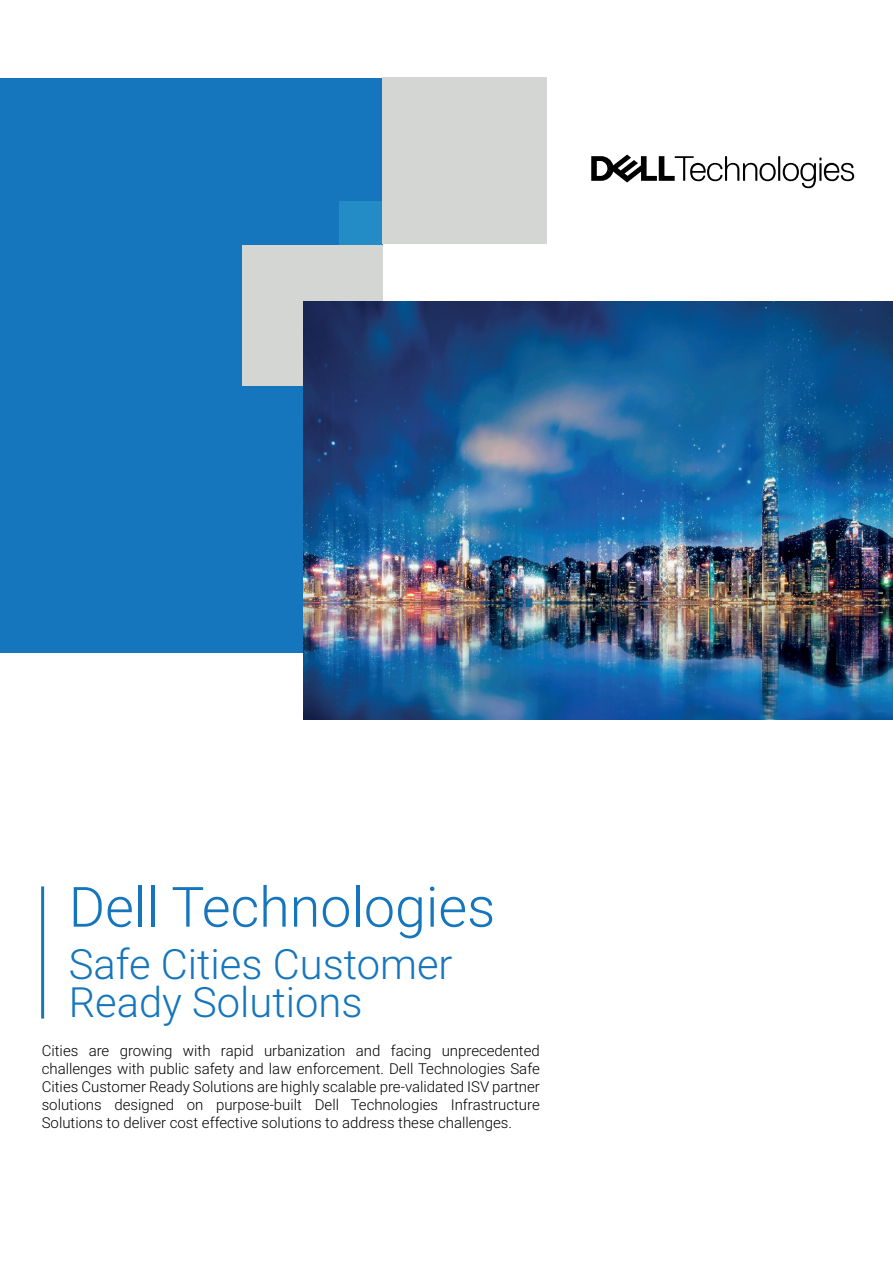
<style>
.page{position:relative;width:893px;height:1263px;background:#fff}
.page>*{position:absolute;margin:0;border:0;box-sizing:border-box;transform-origin:0 0}
.t1{font:300 55.65px "Roboto";color:#1576bd}
.t2{font:300 41.7px/39px "Roboto";color:#1576bd}
.t3{font:300 15px/18px "Roboto";color:#000001;text-align:justify}
</style>
<div class="page">
<svg style="left:591px;top:155px;width:263px;height:33px"></svg>
<hr style="left:41px;top:886px;width:3px;height:132px;background:#1576bd">
<div style="left:0;top:78px;width:383px;height:574px;background:#1576bd"></div>
<div style="left:243px;top:245px;width:140px;height:141px;background:#d4d6d4"></div>
<div style="left:339px;top:202px;width:44px;height:43px;background:#238cc7"></div>
<div style="left:382px;top:78px;width:165px;height:166px;background:#d4d6d4"></div>
<img style="left:303px;top:302px;width:590px;height:417px">
<h1 class="t1" style="left:69px;top:868px;width:428px">Dell Technologies</h1>
<h2 class="t2" style="left:69px;top:943px;width:385px">Safe Cities Customer<br>Ready Solutions</h2>
<p class="t3" style="left:42px;top:1041px;width:500px">Cities are growing with rapid urbanization and facing unprecedented challenges with public safety and law enforcement. Dell Technologies Safe Cities Customer Ready Solutions are highly scalable pre-validated ISV partner solutions designed on purpose-built Dell Technologies Infrastructure Solutions to deliver cost effective solutions to address these challenges.</p>
</div>
